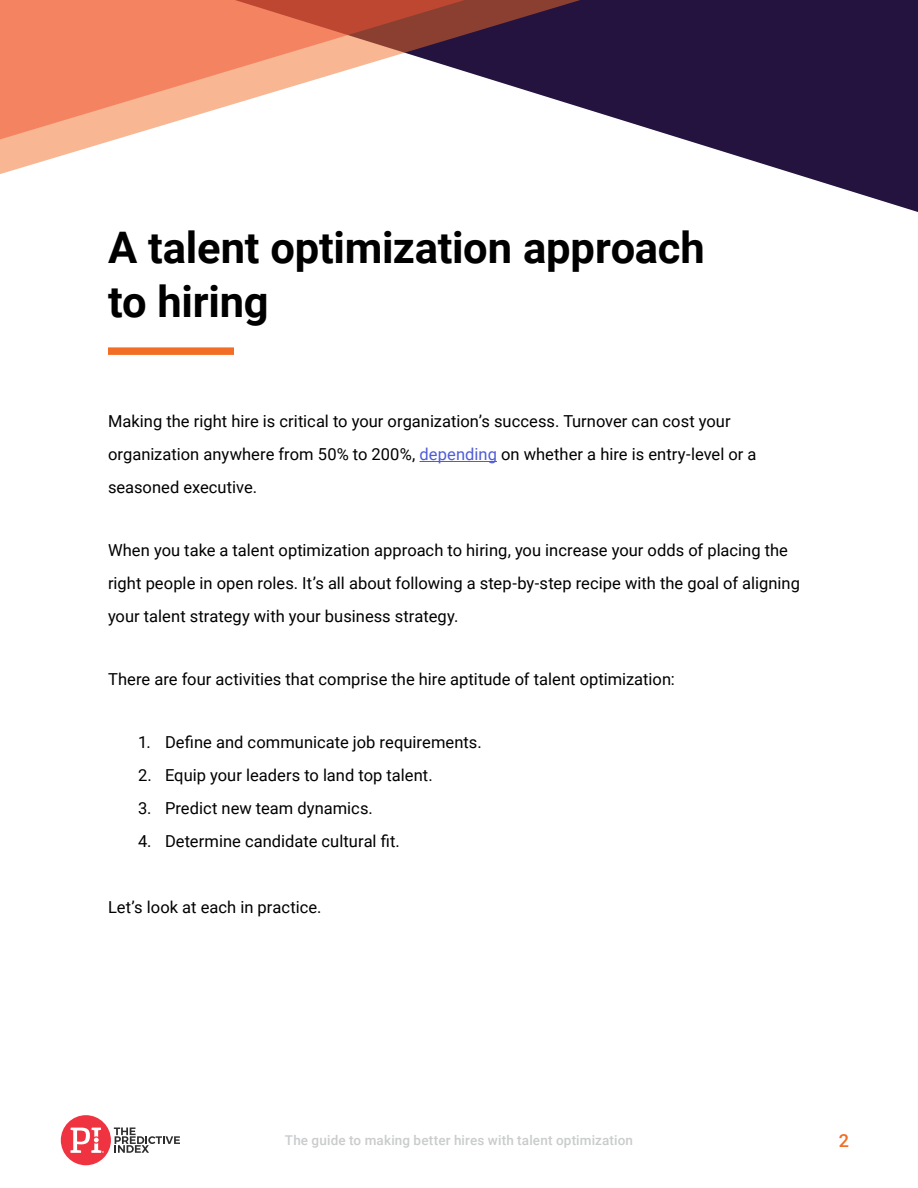
<style>
.page{position:relative;width:918px;height:1188px;background:#fff}
.page>*{position:absolute;margin:0;border:0;box-sizing:border-box;transform-origin:0 0}
.Header_1{font:700 43.5px/54px "Roboto";letter-spacing:-.005em;color:#000}
.t1{font:500 18px "Roboto";color:#f26d25}
.Body{font:16.5px/33px "Roboto";color:#000}
.t2{font:500 13.5px "Roboto";letter-spacing:.01em;color:#c9cbcc}
.s1{color:#4f5cd6}
</style>
<div class="page">
<div style="left:61px;top:1115px;width:50px;height:50px;background:#ef3340;border-radius:50%"></div>
<svg style="left:114px;top:1128px;width:66px;height:25px"></svg>
<svg style="left:70px;top:1128px;width:34px;height:25px"></svg>
<hr style="left:420px;top:461px;width:77px;height:1px;background:#4f5cd6">
<svg style="left:0;top:0;width:918px;height:212px"></svg>
<div style="left:108px;top:347px;width:126px;height:8px;background:#f26d25"></div>
<p class="Header_1" style="left:108px;top:219px;width:599px">A talent optimization approach to hiring</p>
<p class="Body" style="left:108px;top:404px;width:650px">Making the right hire is critical to your organization’s success. Turnover can cost your organization anywhere from 50% to 200%, <span class="s1">depending</span> on whether a hire is entry-level or a seasoned executive.</p>
<p class="Body" style="left:108px;top:533px;width:693px">When you take a talent optimization approach to hiring, you increase your odds of placing the right people in open roles. It’s all about following a step-by-step recipe with the goal of aligning your talent strategy with your business strategy.</p>
<p class="Body" style="left:108px;top:662px;width:568px">There are four activities that comprise the hire aptitude of talent optimization:</p>
<p class="Body" style="left:138px;top:725px;width:345px">1. Define and communicate job requirements.</p>
<p class="Body" style="left:138px;top:758px;width:296px">2. Equip your leaders to land top talent.</p>
<p class="Body" style="left:138px;top:791px;width:236px">3. Predict new team dynamics.</p>
<p class="Body" style="left:138px;top:824px;width:263px">4. Determine candidate cultural fit.</p>
<p class="Body" style="left:108px;top:890px;width:215px">Let’s look at each in practice.</p>
<p class="t2" style="left:285px;top:1131px;width:350px">The guide to making better hires with talent optimization</p>
<p class="t1" style="left:839px;top:1128px;width:12px">2</p>
</div>
